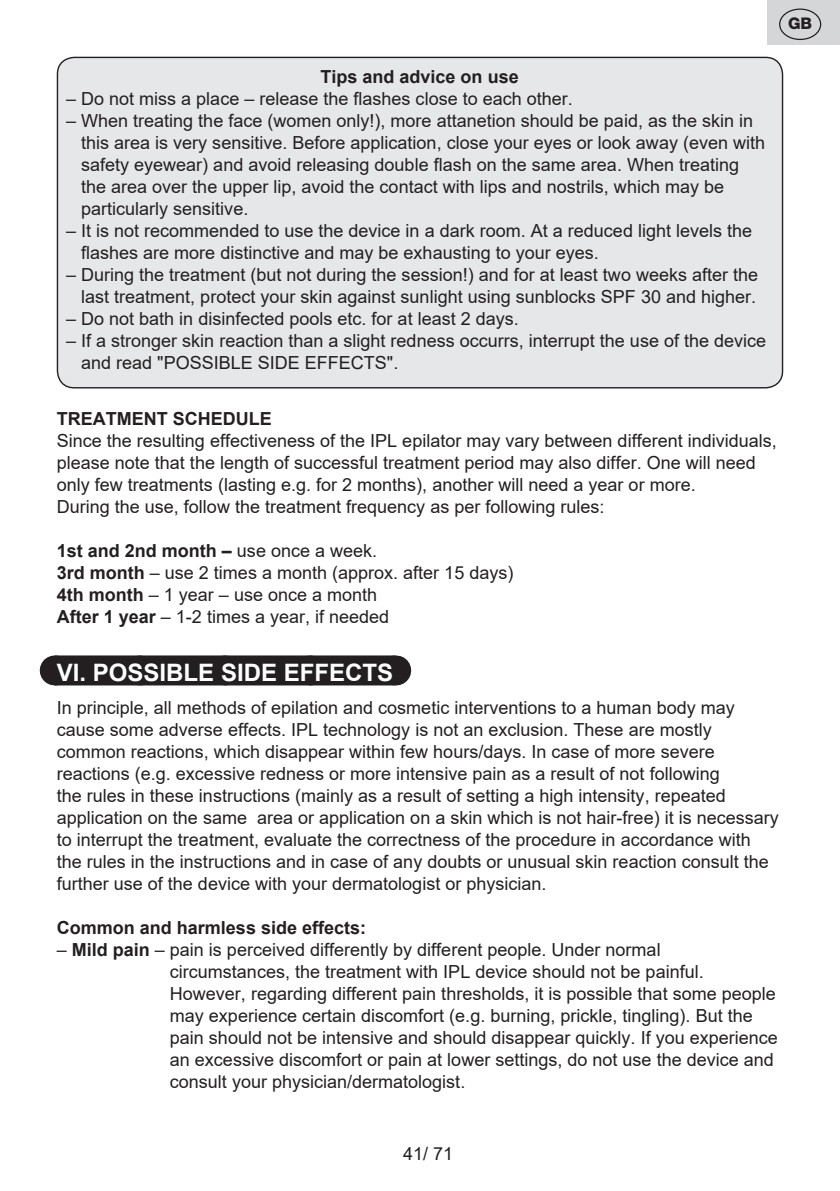
<style>
.page{position:relative;width:840px;height:1191px;background:#fff}
.page>*{position:absolute;margin:0;border:0;box-sizing:border-box;transform-origin:0 0}
.t1{font:700 24px "Arial";color:#fff}
.t2{font:18px/22px "Arial";color:#231f20}
.t3{font:700 18px "Arial";color:#231f20}
.t4{font:800 16px "Helvetica Neue OT";color:#231f20}
.s1{font-weight:700}
</style>
<div class="page">
<div style="left:55px;top:655px;width:340px;height:30px;background:#231f20"></div>
<svg style="left:140px;top:655px;width:212px;height:1px"></svg>
<hr style="left:395px;top:655px;width:1px;height:30px;background:#231f20">
<div style="left:57px;top:57px;width:725px;height:331px;background:#e6e7e9;border-radius:17px"></div>
<div style="left:767px;top:0;width:72px;height:45px;background:#d5d6d8"></div>
<div style="left:778px;top:9px;width:42px;height:31px;border:1px solid #231f20;border-radius:50%"></div>
<p class="t3" style="left:320px;top:64px;width:200px">Tips and advice on use</p>
<p class="t2" style="left:66px;top:88px;width:508px">– Do not miss a place – release the flashes close to each other.</p>
<p class="t2" style="left:81px;top:110px;width:685px;text-indent:-15px">– When treating the face (women only!), more attanetion should be paid, as the skin in this area is very sensitive. Before application, close your eyes or look away (even with safety eyewear) and avoid releasing double flash on the same area. When treating the area over the upper lip, avoid the contact with lips and nostrils, which may be particularly sensitive.</p>
<p class="t2" style="left:81px;top:220px;width:672px;text-indent:-15px">– It is not recommended to use the device in a dark room. At a reduced light levels the flashes are more distinctive and may be exhausting to your eyes.</p>
<p class="t2" style="left:66px;top:264px;width:693px;text-align:right">– During the treatment (but not during the session!) and for at least two weeks after the last treatment, protect your skin against sunlight using sunblocks SPF 30 and higher.</p>
<p class="t2" style="left:66px;top:308px;width:454px">– Do not bath in disinfected pools etc. for at least 2 days.</p>
<p class="t2" style="left:81px;top:330px;width:686px;text-indent:-15px">– If a stronger skin reaction than a slight redness occurrs, interrupt the use of the device and read "POSSIBLE SIDE EFFECTS".</p>
<p class="t4" style="left:787px;top:14px;width:26px">GB</p>
<p class="t3" style="left:57px;top:406px;width:216px">TREATMENT SCHEDULE</p>
<p class="t2" style="left:57px;top:430px;width:721px">Since the resulting effectiveness of the IPL epilator may vary between different individuals, please note that the length of successful treatment period may also differ. One will need only few treatments (lasting e.g. for 2 months), another will need a year or more.<br>During the use, follow the treatment frequency as per following rules:</p>
<p class="t2" style="left:57px;top:540px;width:458px"><span class="s1">1st and 2nd month –</span> use once a week.<br><span class="s1">3rd month</span> – use 2 times a month (approx. after 15 days)<br><span class="s1">4th month</span> – 1 year – use once a month<br><span class="s1">After 1 year</span> – 1-2 times a year, if needed</p>
<h1 class="t1" style="left:57px;top:655px;width:338px">VI. POSSIBLE SIDE EFFECTS</h1>
<p class="t2" style="left:57px;top:696px;width:723px">In principle, all methods of epilation and cosmetic interventions to a human body may cause some adverse effects. IPL technology is not an exclusion. These are mostly common reactions, which disappear within few hours/days. In case of more severe reactions (e.g. excessive redness or more intensive pain as a result of not following<br>the rules in these instructions (mainly as a result of setting a high intensity, repeated application on the same area or application on a skin which is not hair-free) it is necessary to interrupt the treatment, evaluate the correctness of the procedure in accordance with the rules in the instructions and in case of any doubts or unusual skin reaction consult the further use of the device with your dermatologist or physician.</p>
<p class="t3" style="left:57px;top:915px;width:311px">Common and harmless side effects:</p>
<p class="t2" style="left:170px;top:938px;width:609px;text-indent:-113px">– <span class="s1">Mild pain</span> – pain is perceived differently by different people. Under normal circumstances, the treatment with IPL device should not be painful.<br>However, regarding different pain thresholds, it is possible that some people may experience certain discomfort (e.g. burning, prickle, tingling). But the pain should not be intensive and should disappear quickly. If you experience an excessive discomfort or pain at lower settings, do not use the device and consult your physician/dermatologist.</p>
<p class="t2" style="left:403px;top:1142px;width:51px">41/ 71</p>
</div>
